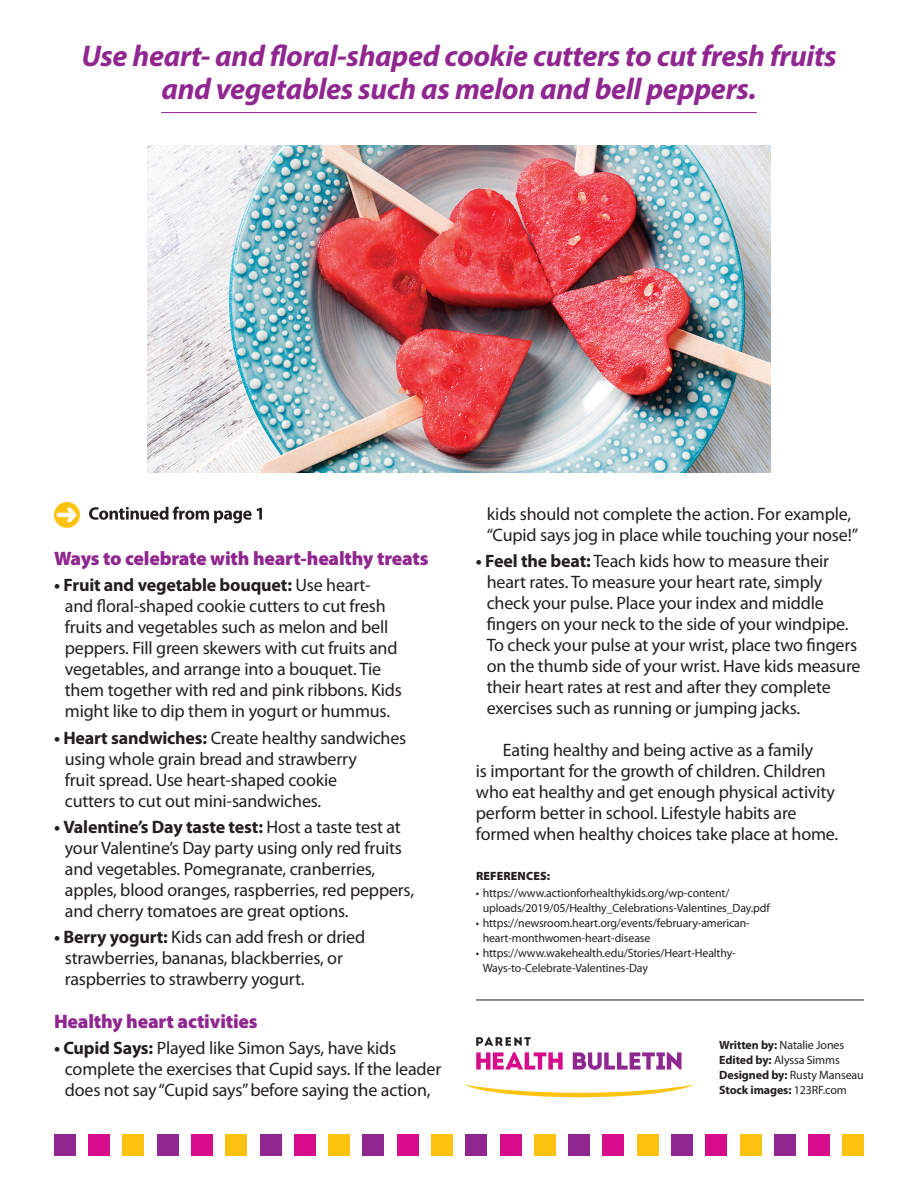
<style>
.page{position:relative;width:918px;height:1188px;background:#fff}
.page>*{position:absolute;margin:0;border:0;box-sizing:border-box;transform-origin:0 0}
.Pullout_Top{font:italic 700 30px/33px "Myriad Pro";letter-spacing:-.01em;color:#90268f;text-align:center}
.Small_Headers{font:900 19.5px "Myriad Pro";letter-spacing:-.01em;color:#90268f}
.Body_Copy{font:18px/21px "Myriad Pro";letter-spacing:-.01em;color:#231f20}
.t1{font:12px/15px "Myriad Pro";letter-spacing:-.01em;color:#231f20}
.t2{font:700 12px "Myriad Pro";letter-spacing:-.01em;color:#231f20}
.Sources_Header{font:900 12px "Myriad Pro";letter-spacing:.01em;color:#231f20}
.s1{font-weight:700}
.s2{font-weight:400}
</style>
<div class="page">
<hr style="left:476px;top:1000px;width:388px;height:1px;background:#231f20">
<svg style="left:466px;top:1085px;width:227px;height:12px"></svg>
<svg style="left:476px;top:1037px;width:55px;height:9px"></svg>
<svg style="left:573px;top:1052px;width:109px;height:18px"></svg>
<svg style="left:476px;top:1052px;width:87px;height:18px"></svg>
<div style="left:54px;top:1134px;width:22px;height:22px;background:#90268f"></div>
<div style="left:88px;top:1134px;width:22px;height:22px;background:#d70c8c"></div>
<div style="left:123px;top:1134px;width:21px;height:22px;background:#fec210"></div>
<div style="left:157px;top:1134px;width:22px;height:22px;background:#90268f"></div>
<div style="left:191px;top:1134px;width:22px;height:22px;background:#d70c8c"></div>
<div style="left:226px;top:1134px;width:21px;height:22px;background:#fec210"></div>
<div style="left:260px;top:1134px;width:21px;height:22px;background:#90268f"></div>
<div style="left:294px;top:1134px;width:22px;height:22px;background:#d70c8c"></div>
<div style="left:328px;top:1134px;width:22px;height:22px;background:#fec210"></div>
<div style="left:363px;top:1134px;width:21px;height:22px;background:#90268f"></div>
<div style="left:397px;top:1134px;width:22px;height:22px;background:#d70c8c"></div>
<div style="left:431px;top:1134px;width:22px;height:22px;background:#fec210"></div>
<div style="left:466px;top:1134px;width:21px;height:22px;background:#90268f"></div>
<div style="left:500px;top:1134px;width:21px;height:22px;background:#d70c8c"></div>
<div style="left:534px;top:1134px;width:22px;height:22px;background:#fec210"></div>
<div style="left:568px;top:1134px;width:22px;height:22px;background:#90268f"></div>
<div style="left:603px;top:1134px;width:21px;height:22px;background:#d70c8c"></div>
<div style="left:637px;top:1134px;width:22px;height:22px;background:#fec210"></div>
<div style="left:671px;top:1134px;width:22px;height:22px;background:#90268f"></div>
<div style="left:706px;top:1134px;width:21px;height:22px;background:#d70c8c"></div>
<div style="left:740px;top:1134px;width:21px;height:22px;background:#fec210"></div>
<div style="left:774px;top:1134px;width:22px;height:22px;background:#90268f"></div>
<div style="left:808px;top:1134px;width:22px;height:22px;background:#d70c8c"></div>
<div style="left:842px;top:1134px;width:22px;height:22px;background:#fec210"></div>
<hr style="left:161px;top:112px;width:596px;height:1px;background:#90268f">
<svg style="left:89px;top:507px;width:173px;height:16px"></svg>
<svg style="left:54px;top:502px;width:26px;height:26px"></svg>
<img style="left:147px;top:146px;width:624px;height:327px">
<p class="Pullout_Top" style="left:81px;top:40px;width:757px">Use heart- and floral-shaped cookie cutters to cut fresh fruits and vegetables such as melon and bell peppers.</p>
<p class="Small_Headers" style="left:54px;top:547px;width:376px">Ways to celebrate with heart-healthy treats</p>
<p class="Body_Copy" style="left:65px;top:575px;width:339px;text-indent:-11px"><span class="s1">• Fruit and vegetable bouquet:</span> Use heart&shy;and floral-shaped cookie cutters to cut fresh fruits and vegetables such as melon and bell peppers. Fill green skewers with cut fruits and vegetables, and arrange into a bouquet. Tie them together with red and pink ribbons. Kids might like to dip them in yogurt or hummus.</p>
<p class="Body_Copy" style="left:65px;top:727px;width:343px;text-indent:-11px"><span class="s1">• Heart sandwiches:</span> Create healthy sandwiches using whole grain bread and strawberry<br>fruit spread. Use heart-shaped cookie<br>cutters to cut out mini-sandwiches.</p>
<p class="Body_Copy" style="left:65px;top:817px;width:351px;text-indent:-11px"><span class="s1">• Valentine’s Day taste test:</span> Host a taste test at your Valentine’s Day party using only red fruits and vegetables. Pomegranate, cranberries, apples, blood oranges, raspberries, red peppers, and cherry tomatoes are great options.</p>
<p class="Body_Copy" style="left:65px;top:927px;width:302px;text-indent:-11px"><span class="s1">• Berry yogurt:</span> Kids can add fresh or dried strawberries, bananas, blackberries, or raspberries to strawberry yogurt.</p>
<p class="Small_Headers" style="left:54px;top:1010px;width:205px">Healthy heart activities</p>
<p class="Body_Copy" style="left:65px;top:1038px;width:378px;text-indent:-11px"><span class="s1">• Cupid Says:</span> Played like Simon Says, have kids complete the exercises that Cupid says. If the leader does not say “Cupid says” before saying the action,</p>
<p class="Body_Copy" style="left:487px;top:504px;width:373px">kids should not complete the action. For example, “Cupid says jog in place while touching your nose!”</p>
<p class="Body_Copy" style="left:487px;top:551px;width:375px;text-indent:-11px"><span class="s1">• Feel the beat:</span> Teach kids how to measure their heart rates. To measure your heart rate, simply check your pulse. Place your index and middle fingers on your neck to the side of your windpipe.<br>To check your pulse at your wrist, place two fingers on the thumb side of your wrist. Have kids measure their heart rates at rest and after they complete exercises such as running or jumping jacks.</p>
<p class="Body_Copy" style="left:476px;top:740px;width:364px;text-indent:27px">Eating healthy and being active as a family<br>is important for the growth of children. Children who eat healthy and get enough physical activity perform better in school. Lifestyle habits are formed when healthy choices take place at home.</p>
<p class="Sources_Header" style="left:476px;top:870px;width:75px">REFERENCES:</p>
<p class="t1" style="left:483px;top:886px;width:289px;text-indent:-7px">• https://www.actionforhealthykids.org/wp-content/ uploads/2019/05/Healthy_Celebrations-Valentines_Day.pdf</p>
<p class="t1" style="left:483px;top:916px;width:269px;text-indent:-7px">• https://newsroom.heart.org/events/february-american&shy;heart-monthwomen-heart-disease</p>
<p class="t1" style="left:483px;top:946px;width:255px;text-indent:-7px">• https://www.wakehealth.edu/Stories/Heart-Healthy-<br>Ways-to-Celebrate-Valentines-Day</p>
<p class="t1" style="left:719px;top:1038px;width:126px"><span class="s1">Written by:</span> Natalie Jones</p>
<p class="t1" style="left:719px;top:1053px;width:122px"><span class="s1">Edited by:</span> Alyssa Simms</p>
<p class="t1" style="left:719px;top:1068px;width:146px"><span class="s1">Designed by:</span> Rusty Manseau</p>
<p class="t2" style="left:719px;top:1083px;width:129px">Stock images: <span class="s2">123RF.com</span></p>
</div>
